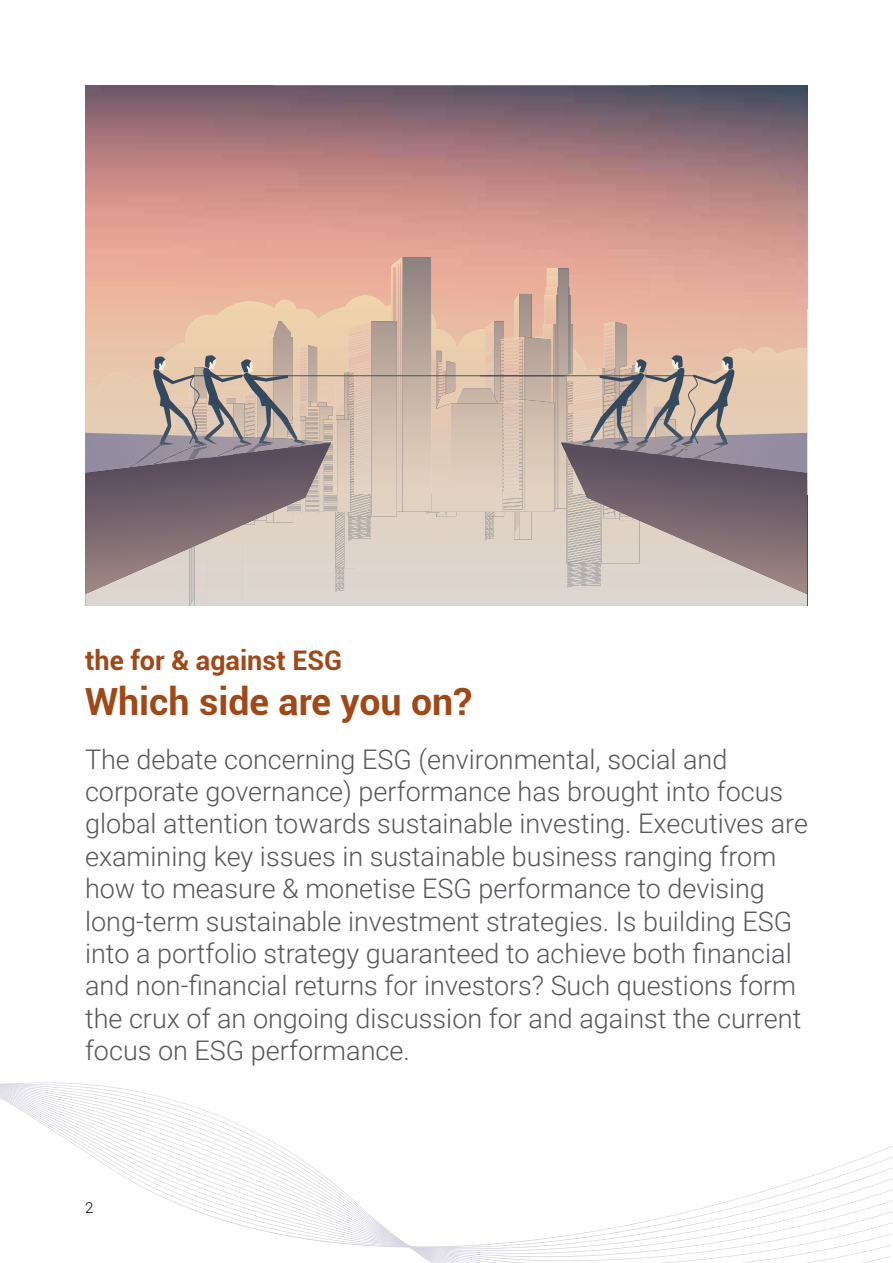
<style>
.page{position:relative;width:893px;height:1263px;background:#fff}
.page>*{position:absolute;margin:0;border:0;box-sizing:border-box;transform-origin:0 0}
.t1{font:700 37.5px "Roboto";color:#a04818}
.t2{font:300 27px/32.4px "Roboto";color:#56575b}
.t3{font:700 27px "Roboto";color:#a04818}
.t4{font:300 15px "Roboto";color:#000}
</style>
<div class="page">
<svg style="left:0;top:1082px;width:880px;height:181px"></svg>
<img style="left:85px;top:85px;width:565px;height:191px">
<img style="left:650px;top:85px;width:157px;height:223px">
<div style="left:431px;top:276px;width:219px;height:45px;background:#eab19c"></div>
<img style="left:179px;top:300px;width:157px;height:21px">
<img style="left:336px;top:295px;width:55px;height:26px">
<img style="left:431px;top:313px;width:31px;height:8px">
<img style="left:556px;top:295px;width:15px;height:26px">
<img style="left:557px;top:288px;width:12px;height:33px">
<img style="left:558px;top:268px;width:10px;height:53px">
<img style="left:545px;top:295px;width:11px;height:26px">
<svg style="left:546px;top:287px;width:11px;height:8px"></svg>
<img style="left:547px;top:268px;width:11px;height:19px">
<img style="left:514px;top:294px;width:18px;height:27px">
<img style="left:515px;top:304px;width:2px;height:17px">
<img style="left:517px;top:301px;width:1px;height:20px">
<img style="left:518px;top:299px;width:1px;height:22px">
<img style="left:391px;top:257px;width:40px;height:64px">
<img style="left:393px;top:269px;width:1px;height:52px">
<img style="left:395px;top:267px;width:1px;height:54px">
<img style="left:397px;top:265px;width:2px;height:56px">
<img style="left:400px;top:263px;width:1px;height:58px">
<svg style="left:85px;top:321px;width:723px;height:285px;background:#beada4"></svg>
<p class="t3" style="left:85px;top:641px;width:259px">the for &amp; against ESG</p>
<h1 class="t1" style="left:85px;top:675px;width:388px">Which side are you on?</h1>
<p class="t2" style="left:85px;top:742px;width:724px">The debate concerning ESG (environmental, social and corporate governance) performance has brought into focus global attention towards sustainable investing. Executives are examining key issues in sustainable business ranging from how to measure &amp; monetise ESG performance to devising long-term sustainable investment strategies. Is building ESG into a portfolio strategy guaranteed to achieve both financial and non-financial returns for investors? Such questions form the crux of an ongoing discussion for and against the current focus on ESG performance.</p>
<p class="t4" style="left:85px;top:1197px;width:10px">2</p>
</div>
